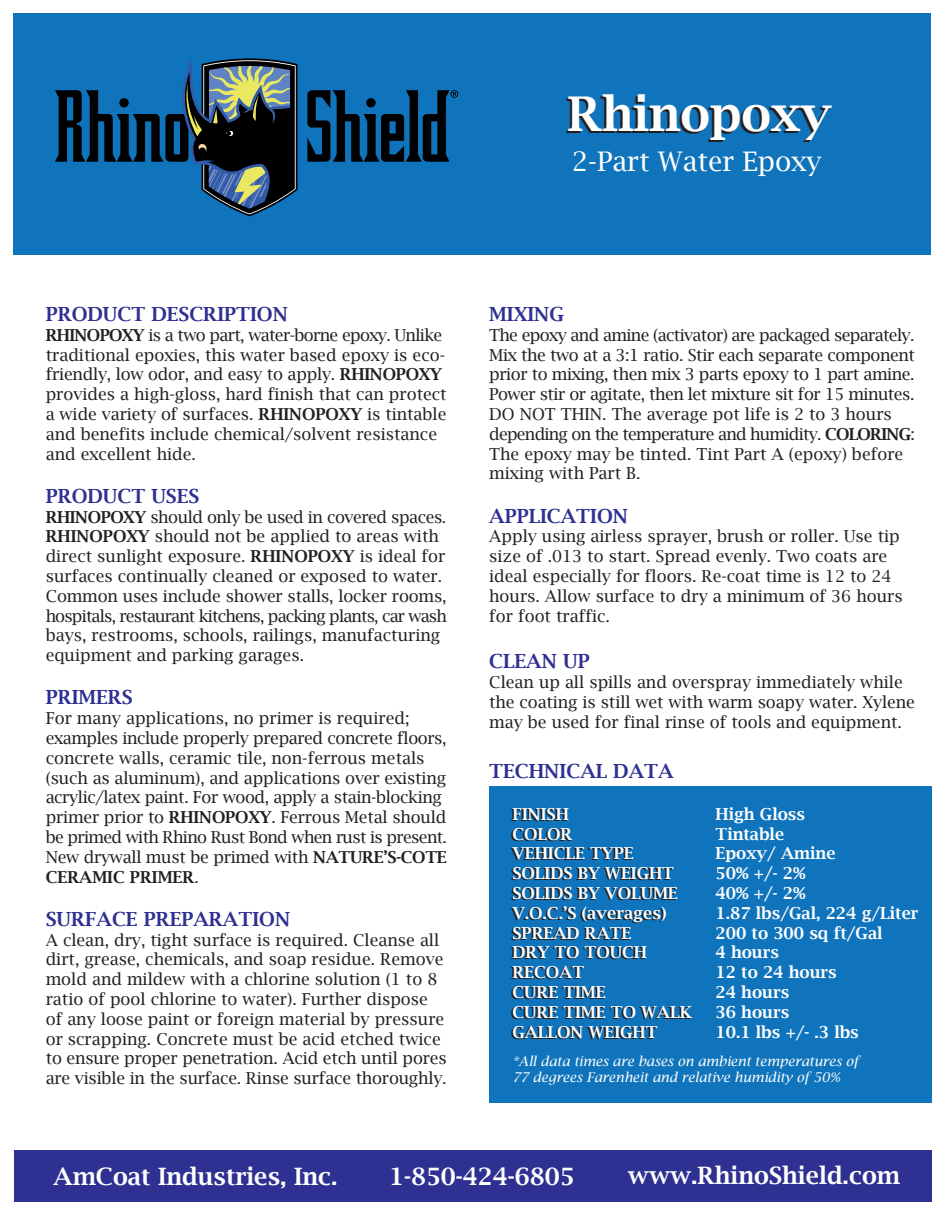
<style>
.page{position:relative;width:945px;height:1215px;background:#fff}
.page>*{position:absolute;margin:0;border:0;box-sizing:border-box;transform-origin:0 0}
.t1{font:600 48px "Lucida Bright";color:#fff}
.t2{font:27px "Lucida Bright";color:#fff}
.t3{font:600 24px "Lucida Bright";color:#fff}
.t4{font:600 19.5px "Lucida Bright";color:#2e3092}
.t5{font:16.5px/19.8px "Lucida Bright";color:#231f20}
.t6{font:16.5px/19.8px "Lucida Bright";letter-spacing:-.025em;color:#231f20}
.t7{font:600 16.5px/19.8px "Lucida Bright";color:#fff}
.t8{font:italic 13.5px/16.2px "Lucida Bright";color:#fff}
.s1{font-weight:600}
</style>
<div class="page">
<div style="left:14px;top:1150px;width:917px;height:52px;background:#2e3092"></div>
<div style="left:489px;top:786px;width:443px;height:317px;background:#1074bc"></div>
<div style="left:14px;top:14px;width:918px;height:241px;background:#1074bc"></div>
<svg style="left:307px;top:90px;width:151px;height:72px"></svg>
<svg style="left:55px;top:58px;width:243px;height:158px"></svg>
<h1 class="t1" style="left:568px;top:87px;width:266px">Rhinopoxy</h1>
<h2 class="t2" style="left:572px;top:146px;width:251px">2-Part Water Epoxy</h2>
<p class="t4" style="left:46px;top:303px;width:244px">PRODUCT DESCRIPTION</p>
<p class="t5" style="left:46px;top:325px;width:403px"><span class="s1">RHINOPOXY</span> is a two part, water-borne epoxy. Unlike traditional epoxies, this water based epoxy is eco&shy;friendly, low odor, and easy to apply. <span class="s1">RHINOPOXY </span>provides a high-gloss, hard finish that can protect a wide variety of surfaces. <span class="s1">RHINOPOXY</span> is tintable and benefits include chemical/solvent resistance and excellent hide.</p>
<p class="t4" style="left:46px;top:485px;width:155px">PRODUCT USES</p>
<p class="t5" style="left:46px;top:507px;width:403px"><span class="s1">RHINOPOXY</span> should only be used in covered spaces.<br><span class="s1">RHINOPOXY</span> should not be applied to areas with direct sunlight exposure. <span class="s1">RHINOPOXY</span> is ideal for surfaces continually cleaned or exposed to water.<br>Common uses include shower stalls, locker rooms, hospitals, restaurant kitchens, packing plants, car wash bays, restrooms, schools, railings, manufacturing equipment and parking garages.</p>
<p class="t4" style="left:46px;top:686px;width:89px">PRIMERS</p>
<p class="t5" style="left:46px;top:708px;width:403px">For many applications, no primer is required; examples include properly prepared concrete floors, concrete walls, ceramic tile, non-ferrous metals (such as aluminum), and applications over existing acrylic/latex paint. For wood, apply a stain-blocking primer prior to <span class="s1">RHINOPOXY</span>. Ferrous Metal should be primed with Rhino Rust Bond when rust is present.<br>New drywall must be primed with <span class="s1">NATURE’S-COTE CERAMIC PRIMER</span>.</p>
<p class="t4" style="left:46px;top:908px;width:246px">SURFACE PREPARATION</p>
<p class="t5" style="left:46px;top:930px;width:403px">A clean, dry, tight surface is required. Cleanse all dirt, grease, chemicals, and soap residue. Remove mold and mildew with a chlorine solution (1 to 8 ratio of pool chlorine to water). Further dispose of any loose paint or foreign material by pressure or scrapping. Concrete must be acid etched twice to ensure proper penetration. Acid etch until pores are visible in the surface. Rinse surface thoroughly.</p>
<p class="t4" style="left:489px;top:303px;width:76px">MIXING</p>
<p class="t6" style="left:489px;top:325px;width:427px">The epoxy and amine (activator) are packaged separately.<br>Mix the two at a 3:1 ratio. Stir each separate component prior to mixing, then mix 3 parts epoxy to 1 part amine.<br>Power stir or agitate, then let mixture sit for 15 minutes.<br>DO NOT THIN. The average pot life is 2 to 3 hours depending on the temperature and humidity. <span class="s1">COLORING</span>:<br>The epoxy may be tinted. Tint Part A (epoxy) before mixing with Part B.</p>
<p class="t4" style="left:489px;top:505px;width:140px">APPLICATION</p>
<p class="t5" style="left:489px;top:527px;width:415px">Apply using airless sprayer, brush or roller. Use tip size of .013 to start. Spread evenly. Two coats are ideal especially for floors. Re-coat time is 12 to 24 hours. Allow surface to dry a minimum of 36 hours for foot traffic.</p>
<p class="t4" style="left:489px;top:650px;width:102px">CLEAN UP</p>
<p class="t5" style="left:489px;top:672px;width:427px">Clean up all spills and overspray immediately while the coating is still wet with warm soapy water. Xylene may be used for final rinse of tools and equipment.</p>
<p class="t4" style="left:489px;top:760px;width:186px">TECHNICAL DATA</p>
<p class="t7" style="left:512px;top:804px;width:181px">FINISH<br>COLOR<br>VEHICLE TYPE<br>SOLIDS BY WEIGHT<br>SOLIDS BY VOLUME<br>V.O.C.’S (averages)<br>SPREAD RATE<br>DRY TO TOUCH<br>RECOAT<br>CURE TIME<br>CURE TIME TO WALK<br>GALLON WEIGHT</p>
<p class="t7" style="left:716px;top:804px;width:205px">High Gloss<br>Tintable<br>Epoxy/ Amine<br>50% +/- 2%<br>40% +/- 2%<br>1.87 lbs/Gal, 224 g/Liter<br>200 to 300 sq ft/Gal<br>4 hours<br>12 to 24 hours<br>24 hours<br>36 hours<br>10.1 lbs +/- .3 lbs</p>
<p class="t8" style="left:512px;top:1053px;width:348px">*All data times are bases on ambient temperatures of<br>77 degrees Farenheit and relative humidity of 50%</p>
<h3 class="t3" style="left:54px;top:1163px;width:285px">AmCoat Industries, Inc.</h3>
<h3 class="t3" style="left:389px;top:1163px;width:187px">1-850-424-6805</h3>
<h3 class="t3" style="left:628px;top:1161px;width:274px">www.RhinoShield.com</h3>
</div>
